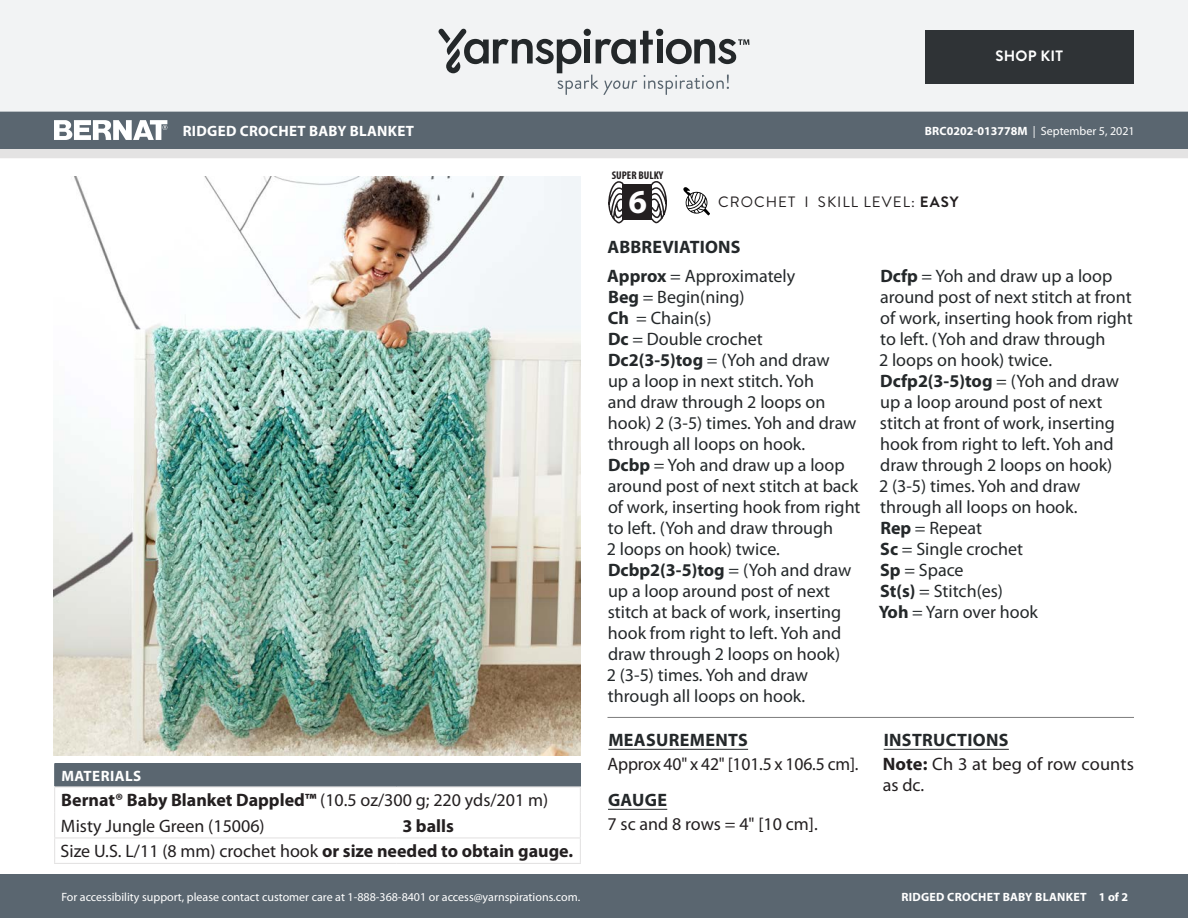
<style>
.page{position:relative;width:1188px;height:918px;background:#fff}
.page>*{position:absolute;margin:0;border:0;box-sizing:border-box;transform-origin:0 0}
.t1{font:700 33.6px "Myriad Pro";color:#fff}
.Abbreviations_-_With{font:18px/21px "Myriad Pro";color:#24282a}
.Body_-__With_auto_st{font:18px/21px "Myriad Pro";color:#231f20}
.Materials_-_Needle{font:18px "Myriad Pro";color:#231f20}
.Materials_-_Brand{font:700 18px "Myriad Pro";color:#231f20}
.Body_-_HEADERS_-_Und{font:700 18px "Myriad Pro";letter-spacing:.02em;color:#24282a}
.Material_-__Colors_i{font:18px "Myriad Pro";color:#231f20}
.Abbreviations_-__Hea{font:700 18px "Myriad Pro";letter-spacing:.01em;color:#24282a}
.Material_-__Colors_i-2{font:700 18px "Myriad Pro";color:#231f20}
.Header_-_Name___Type{font:700 15px "Myriad Pro";letter-spacing:.02em;color:#fff}
.Type_of_pattern___Sk{font:15px "Brandon Grotesque";letter-spacing:.07em;color:#231f20}
.Materials_-__Header{font:700 15px "Myriad Pro";letter-spacing:.03em;color:#fff}
.Body_-__Color_coded{font:700 15px "Brandon Grotesque";letter-spacing:.02em;color:#fff}
.Footer_-_Sku___Date{font:12px "Myriad Pro";color:#fff}
.Footer_-_Sku___Date-2{font:700 12px "Myriad Pro";letter-spacing:.02em;color:#fff}
.t2{font:700 condensed 11.25px "Myriad Pro";color:#231f20}
.s1{font-weight:700}
.s2{font-weight:400}
</style>
<div class="page">
<div style="left:0;top:875px;width:1188px;height:43px;background:#5a6670"></div>
<div style="left:0;top:149px;width:1188px;height:9px;background:#e4e3e3"></div>
<div style="left:0;top:111px;width:1188px;height:38px;background:#5a6670"></div>
<div style="left:0;top:0;width:1188px;height:112px;background:#f2f3f4"></div>
<svg style="left:438px;top:29px;width:311px;height:66px"></svg>
<div style="left:925px;top:30px;width:209px;height:54px;background:#2f3336"></div>
<img style="left:54px;top:177px;width:527px;height:579px">
<hr style="left:608px;top:749px;width:140px;height:1px;background:#24282a">
<hr style="left:608px;top:809px;width:59px;height:1px;background:#24282a">
<hr style="left:884px;top:749px;width:125px;height:1px;background:#24282a">
<div style="left:55px;top:764px;width:525px;height:23px;background:#5a6670"></div>
<hr style="left:54px;top:763px;width:342px;height:1px;background:#5a6670">
<hr style="left:396px;top:763px;width:185px;height:1px;background:#5a6670">
<hr style="left:54px;top:786px;width:342px;height:2px;background:#e4e3e3">
<hr style="left:396px;top:786px;width:185px;height:2px;background:#e4e3e3">
<svg style="left:54px;top:764px;width:1px;height:99px"></svg>
<hr style="left:54px;top:837px;width:342px;height:1px;background:#e4e3e3">
<hr style="left:396px;top:837px;width:185px;height:1px;background:#e4e3e3">
<svg style="left:580px;top:764px;width:1px;height:99px"></svg>
<hr style="left:54px;top:863px;width:342px;height:1px;background:#e4e3e3">
<hr style="left:396px;top:863px;width:185px;height:1px;background:#e4e3e3">
<hr style="left:608px;top:717px;width:526px;height:1px;background:#7d7d7d">
<svg style="left:54px;top:120px;width:113px;height:20px"></svg>
<svg style="left:683px;top:187px;width:27px;height:28px"></svg>
<svg style="left:608px;top:181px;width:16px;height:42px"></svg>
<svg style="left:651px;top:181px;width:16px;height:42px"></svg>
<div style="left:622px;top:184px;width:30px;height:36px;background:#231f20"></div>
<p class="Body_-__Color_coded" style="left:995px;top:46px;width:69px">SHOP KIT</p>
<p class="Header_-_Name___Type" style="left:183px;top:121px;width:233px">RIDGED CROCHET BABY BLANKET</p>
<p class="Footer_-_Sku___Date" style="left:925px;top:124px;width:212px"><span class="s1">BRC0202-013778M</span> | September 5, 2021</p>
<p class="t2" style="left:612px;top:168px;width:53px">SUPER BULKY</p>
<p class="t1" style="left:629px;top:180px;width:20px">6</p>
<p class="Type_of_pattern___Sk" style="left:718px;top:192px;width:242px">CROCHET I SKILL LEVEL: <span class="s1">EASY</span></p>
<p class="Materials_-__Header" style="left:61px;top:766px;width:81px">MATERIALS</p>
<p class="Materials_-_Brand" style="left:61px;top:789px;width:489px">Bernat® Baby Blanket Dappled™ <span class="s2">(10.5 oz/300 g; 220 yds/201 m)</span></p>
<p class="Material_-__Colors_i" style="left:61px;top:816px;width:205px">Misty Jungle Green (15006)</p>
<p class="Material_-__Colors_i-2" style="left:402px;top:814px;width:53px">3 balls</p>
<p class="Materials_-_Needle" style="left:61px;top:842px;width:514px">Size U.S. L/11 (8 mm) crochet hook <span class="s1">or size needed to obtain gauge.</span></p>
<p class="Footer_-_Sku___Date" style="left:61px;top:890px;width:520px">For accessibility support, please contact customer care at 1-888-368-8401 or access@yarnspirations.com.</p>
<p class="Abbreviations_-__Hea" style="left:608px;top:235px;width:135px">ABBREVIATIONS</p>
<p class="Abbreviations_-_With" style="left:607px;top:265px;width:189px"><span class="s1">Approx</span> = Approximately</p>
<p class="Abbreviations_-_With" style="left:608px;top:286px;width:138px"><span class="s1">Beg</span> = Begin(ning)</p>
<p class="Abbreviations_-_With" style="left:608px;top:307px;width:105px"><span class="s1">Ch</span> = Chain(s)</p>
<p class="Abbreviations_-_With" style="left:608px;top:328px;width:156px"><span class="s1">Dc</span> = Double crochet</p>
<p class="Abbreviations_-_With" style="left:608px;top:349px;width:250px"><span class="s1">Dc2(3-5)tog</span> = (Yoh and draw<br>up a loop in next stitch. Yoh<br>and draw through 2 loops on hook) 2 (3-5) times. Yoh and draw through all loops on hook.</p>
<p class="Abbreviations_-_With" style="left:607px;top:454px;width:255px"><span class="s1">Dcbp</span> = Yoh and draw up a loop around post of next stitch at back of work, inserting hook from right to left. (Yoh and draw through<br>2 loops on hook) twice.</p>
<p class="Abbreviations_-_With" style="left:607px;top:559px;width:246px"><span class="s1">Dcbp2(3-5)tog</span> = (Yoh and draw up a loop around post of next stitch at back of work, inserting hook from right to left. Yoh and draw through 2 loops on hook)<br>2 (3-5) times. Yoh and draw through all loops on hook.</p>
<p class="Body_-_HEADERS_-_Und" style="left:608px;top:729px;width:141px">MEASUREMENTS</p>
<p class="Body_-__With_auto_st" style="left:608px;top:754px;width:253px">Approx 40" x 42" [101.5 x 106.5 cm].</p>
<p class="Body_-_HEADERS_-_Und" style="left:608px;top:789px;width:61px">GAUGE</p>
<p class="Body_-__With_auto_st" style="left:608px;top:814px;width:212px">7 sc and 8 rows = 4" [10 cm].</p>
<p class="Abbreviations_-_With" style="left:879px;top:265px;width:255px"><span class="s1">Dcfp</span> = Yoh and draw up a loop around post of next stitch at front of work, inserting hook from right to left. (Yoh and draw through<br>2 loops on hook) twice.</p>
<p class="Abbreviations_-_With" style="left:879px;top:370px;width:241px"><span class="s1">Dcfp2(3-5)tog</span> = (Yoh and draw up a loop around post of next stitch at front of work, inserting hook from right to left. Yoh and draw through 2 loops on hook)<br>2 (3-5) times. Yoh and draw through all loops on hook.</p>
<p class="Abbreviations_-_With" style="left:880px;top:517px;width:103px"><span class="s1">Rep</span> = Repeat</p>
<p class="Abbreviations_-_With" style="left:880px;top:538px;width:145px"><span class="s1">Sc</span> = Single crochet</p>
<p class="Abbreviations_-_With" style="left:880px;top:559px;width:85px"><span class="s1">Sp</span> = Space</p>
<p class="Abbreviations_-_With" style="left:880px;top:580px;width:124px"><span class="s1">St(s)</span> = Stitch(es)</p>
<p class="Abbreviations_-_With" style="left:879px;top:601px;width:161px"><span class="s1">Yoh</span> = Yarn over hook</p>
<p class="Body_-_HEADERS_-_Und" style="left:884px;top:729px;width:126px">INSTRUCTIONS</p>
<p class="Body_-__With_auto_st" style="left:883px;top:754px;width:253px"><span class="s1">Note:</span> Ch 3 at beg of row counts as dc.</p>
<p class="Footer_-_Sku___Date-2" style="left:902px;top:889px;width:228px">RIDGED CROCHET BABY BLANKET 1 of 2</p>
</div>
